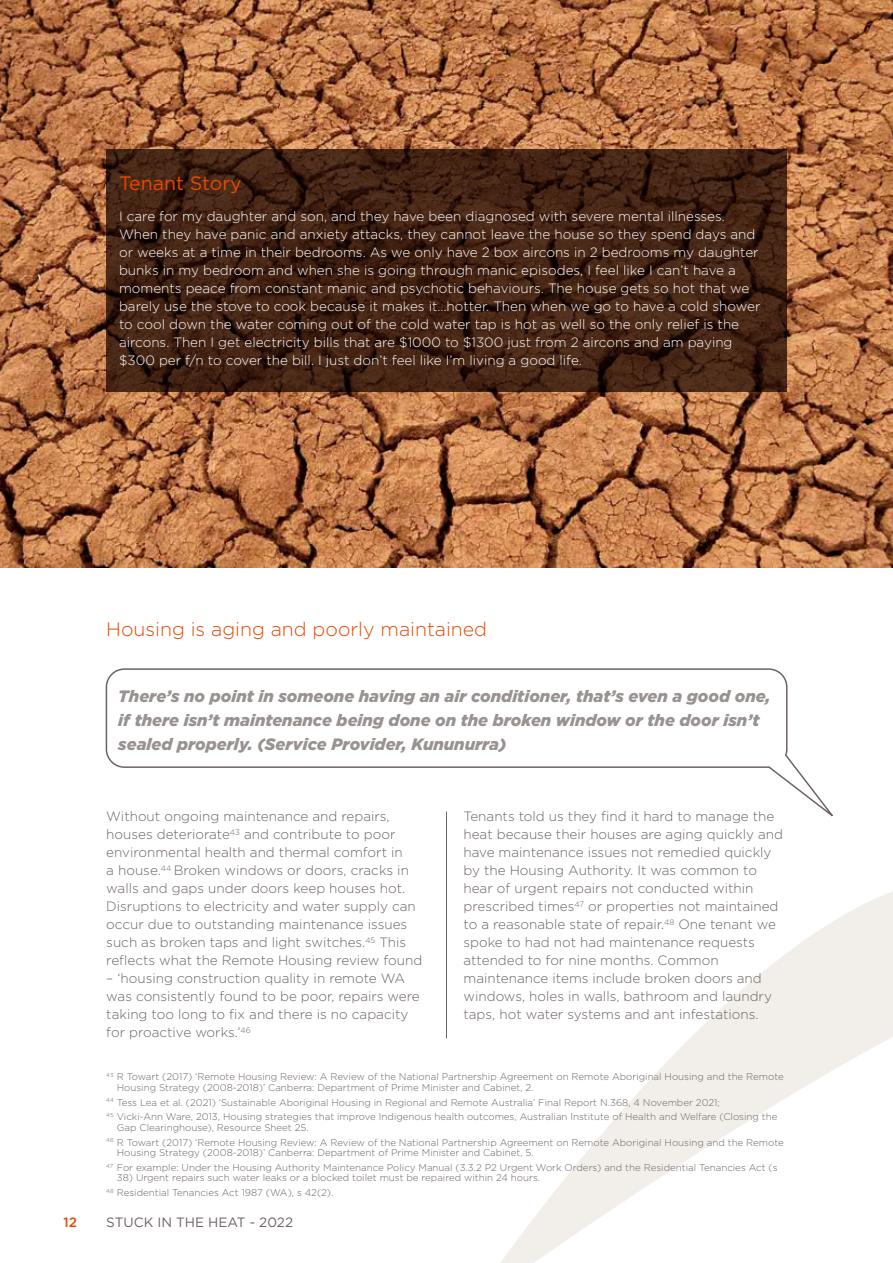
<style>
.page{position:relative;width:893px;height:1263px;background:#fff}
.page>*{position:absolute;margin:0;border:0;box-sizing:border-box;transform-origin:0 0}
.t1{font:300 19.5px "Gotham";color:#e74900}
.t2{font:19.5px "Gotham";color:#e74900}
.t3{font:italic 900 16.5px/24px "Gotham";color:#989290}
.t4{font:300 13.5px/18px "Gotham";color:#6c6361}
.t5{font:300 13.5px/18px "Gotham";color:#fff}
.t6{font:13.5px "Gotham";color:#6c6361}
.t7{font:500 13.5px "Gotham";color:#e74900}
.t8{font:300 9.75px/14.7px "Gotham";color:#6c6361}
</style>
<div class="page">
<img style="left:0;top:0;width:893px;height:568px">
<svg style="left:501px;top:892px;width:392px;height:371px"></svg>
<svg style="left:105px;top:668px;width:728px;height:149px"></svg>
<svg style="left:106px;top:149px;width:681px;height:242px;fill:#442414"></svg>
<hr style="left:446px;top:811px;width:1px;height:227px;background:#6c6361">
<h1 class="t2" style="left:119px;top:171px;width:124px">Tenant Story</h1>
<p class="t5" style="left:119px;top:207px;width:643px">I care for my daughter and son, and they have been diagnosed with severe mental illnesses.<br>When they have panic and anxiety attacks, they cannot leave the house so they spend days and or weeks at a time in their bedrooms. As we only have 2 box aircons in 2 bedrooms my daughter bunks in my bedroom and when she is going through manic episodes, I feel like I can’t have a moments peace from constant manic and psychotic behaviours. The house gets so hot that we barely use the stove to cook because it makes it…hotter. Then when we go to have a cold shower to cool down the water coming out of the cold water tap is hot as well so the only relief is the aircons. Then I get electricity bills that are $1000 to $1300 just from 2 aircons and am paying $300 per f/n to cover the bill. I just don’t feel like I’m living a good life.</p>
<h1 class="t1" style="left:106px;top:617px;width:382px">Housing is aging and poorly maintained</h1>
<p class="t3" style="left:118px;top:684px;width:654px">There’s no point in someone having an air conditioner, that’s even a good one, if there isn’t maintenance being done on the broken window or the door isn’t sealed properly. (Service Provider, Kununurra)</p>
<p class="t4" style="left:106px;top:807px;width:318px">Without ongoing maintenance and repairs, houses deteriorate<sup>43</sup> and contribute to poor environmental health and thermal comfort in<br>a house.<sup>44</sup> Broken windows or doors, cracks in walls and gaps under doors keep houses hot.<br>Disruptions to electricity and water supply can occur due to outstanding maintenance issues such as broken taps and light switches.<sup>45</sup> This reflects what the Remote Housing review found</p>
<p class="t4" style="left:106px;top:969px;width:315px">– ‘housing construction quality in remote WA was consistently found to be poor, repairs were taking too long to fix and there is no capacity for proactive works.’<sup>46</sup></p>
<p class="t4" style="left:463px;top:807px;width:321px">Tenants told us they find it hard to manage the heat because their houses are aging quickly and have maintenance issues not remedied quickly by the Housing Authority. It was common to hear of urgent repairs not conducted within prescribed times<sup>47</sup> or properties not maintained to a reasonable state of repair.<sup>48</sup> One tenant we spoke to had not had maintenance requests attended to for nine months. Common maintenance items include broken doors and windows, holes in walls, bathroom and laundry taps, hot water systems and ant infestations.</p>
<p class="t8" style="left:117px;top:1071px;width:669px;line-height:10.5px;text-indent:-10px"><sup>43</sup> R Towart (2017) ‘Remote Housing Review: A Review of the National Partnership Agreement on Remote Aboriginal Housing and the Remote<br>Housing Strategy (2008-2018)’ Canberra: Department of Prime Minister and Cabinet, 2.</p>
<p class="t8" style="left:106px;top:1094px;width:673px"><sup>44</sup> Tess Lea et al. (2021) ‘Sustainable Aboriginal Housing in Regional and Remote Australia’ Final Report N.368, 4 November 2021;<br><sup>45</sup> Vicki-Ann Ware, 2013, Housing strategies that improve Indigenous health outcomes, Australian Institute of Health and Welfare (Closing the</p>
<p class="t8" style="left:106px;top:1120px;width:679px;text-indent:10px">Gap Clearinghouse), Resource Sheet 25.<br><sup>46</sup> R Towart (2017) ‘Remote Housing Review: A Review of the National Partnership Agreement on Remote Aboriginal Housing and the Remote</p>
<p class="t8" style="left:106px;top:1145px;width:673px;text-indent:11px">Housing Strategy (2008-2018)’ Canberra: Department of Prime Minister and Cabinet, 5.<br><sup>47</sup> For example: Under the Housing Authority Maintenance Policy Manual (3.3.2 P2 Urgent Work Orders) and the Residential Tenancies Act (s</p>
<p class="t8" style="left:106px;top:1170px;width:435px;text-indent:11px">38) Urgent repairs such water leaks or a blocked toilet must be repaired within 24 hours.<br><sup>48</sup> Residential Tenancies Act 1987 (WA), s 42(2).</p>
<p class="t7" style="left:64px;top:1214px;width:15px">12</p>
<p class="t6" style="left:106px;top:1214px;width:188px">STUCK IN THE HEAT - 2022</p>
</div>
